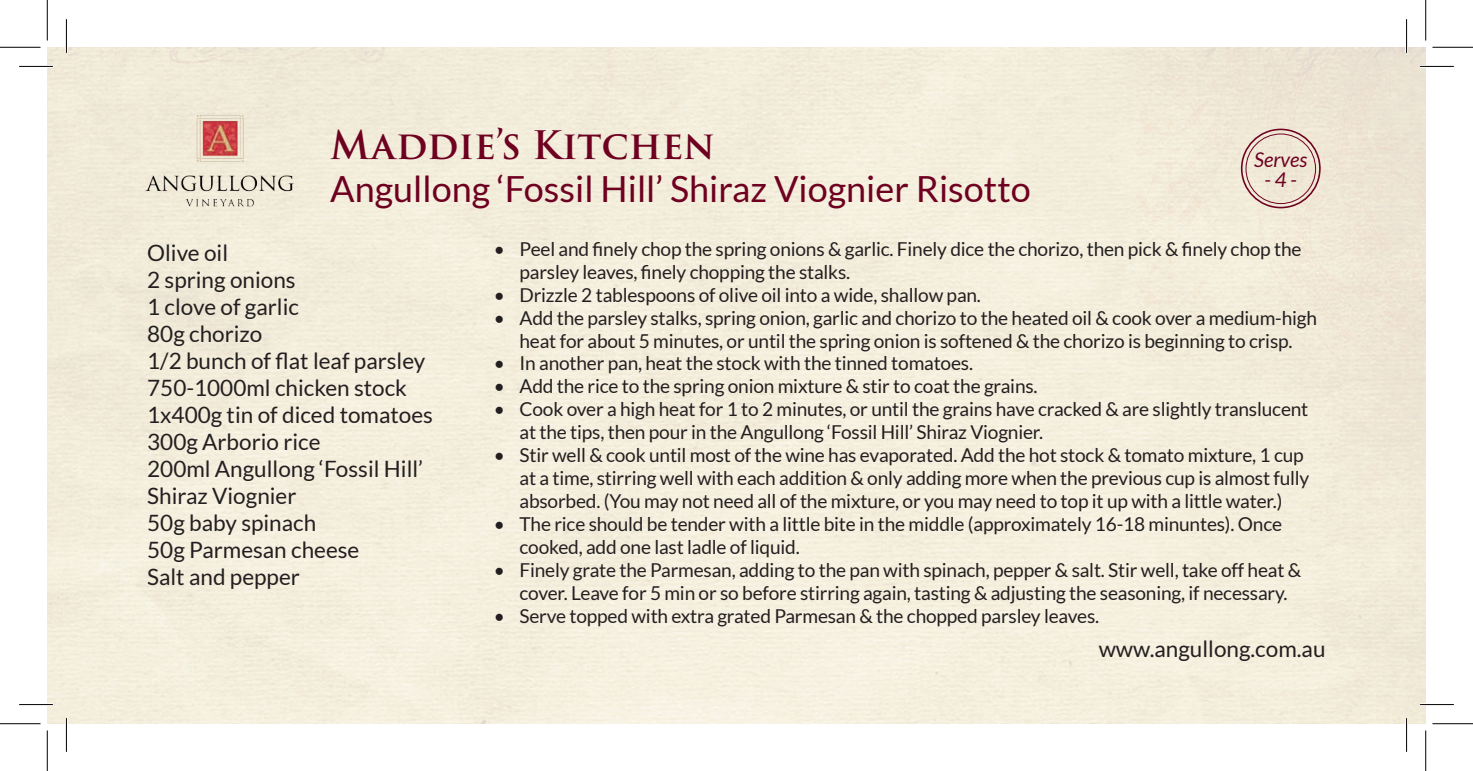
<style>
.page{position:relative;width:1473px;height:771px;background:#fff}
.page>*{position:absolute;margin:0;border:0;box-sizing:border-box;transform-origin:0 0}
.t1{font:600 38.25px "Trajan Pro 3";letter-spacing:-.005em;color:#6e0020}
.t2{font:36px "Lato";color:#6e0020}
.t3{font:22.5px/27px "Lato";color:#231f20}
.t4{font:italic 20.25px "Lato";color:#6e0020}
.t5{font:19.12px/22.9px "Lato";letter-spacing:-.01em;color:#231f20}
</style>
<div class="page">
<img style="left:47px;top:47px;width:1378px;height:676px">
<img style="left:108px;top:81px;width:224px;height:161px">
<div style="left:1240px;top:129px;width:80px;height:79px;border:2px solid #6e0020;border-radius:50%"></div>
<div style="left:1245px;top:134px;width:70px;height:70px;border:1px solid #6e0020;border-radius:50%"></div>
<hr style="left:19px;top:65px;width:34px;height:3px;background:#fff">
<hr style="left:1419px;top:65px;width:34px;height:3px;background:#fff">
<hr style="left:19px;top:703px;width:34px;height:3px;background:#fff">
<hr style="left:1419px;top:703px;width:34px;height:3px;background:#fff">
<hr style="left:65px;top:19px;width:3px;height:34px;background:#fff">
<hr style="left:65px;top:718px;width:3px;height:33px;background:#fff">
<hr style="left:1404px;top:19px;width:3px;height:34px;background:#fff">
<hr style="left:1404px;top:718px;width:3px;height:33px;background:#fff">
<hr style="left:19px;top:66px;width:34px;height:1px;background:#000">
<hr style="left:1419px;top:66px;width:34px;height:1px;background:#000">
<hr style="left:19px;top:704px;width:34px;height:1px;background:#000">
<hr style="left:1419px;top:704px;width:34px;height:1px;background:#000">
<hr style="left:66px;top:19px;width:1px;height:34px;background:#000">
<hr style="left:66px;top:718px;width:1px;height:33px;background:#000">
<hr style="left:1405px;top:19px;width:1px;height:34px;background:#000">
<hr style="left:1405px;top:718px;width:1px;height:33px;background:#000">
<hr style="left:0;top:47px;width:40px;height:1px;background:#000">
<hr style="left:1432px;top:47px;width:40px;height:1px;background:#000">
<hr style="left:0;top:723px;width:40px;height:1px;background:#000">
<hr style="left:1432px;top:723px;width:40px;height:1px;background:#000">
<hr style="left:47px;top:0;width:1px;height:40px;background:#000">
<hr style="left:47px;top:730px;width:1px;height:41px;background:#000">
<hr style="left:1425px;top:0;width:1px;height:40px;background:#000">
<hr style="left:1425px;top:730px;width:1px;height:41px;background:#000">
<p class="t1" style="left:330px;top:118px;width:386px">Maddie’s Kitchen</p>
<p class="t2" style="left:330px;top:169px;width:702px">Angullong ‘Fossil Hill’ Shiraz Viognier Risotto</p>
<p class="t4" style="left:1254px;top:148px;width:54px">Serves</p>
<p class="t4" style="left:1264px;top:168px;width:34px">- 4 -</p>
<p class="t3" style="left:147px;top:239px;width:82px">Olive oil</p>
<p class="t3" style="left:147px;top:266px;width:150px">2 spring onions</p>
<p class="t3" style="left:147px;top:293px;width:153px">1 clove of garlic</p>
<p class="t3" style="left:147px;top:320px;width:117px">80g chorizo</p>
<p class="t3" style="left:147px;top:347px;width:280px">1/2 bunch of flat leaf parsley</p>
<p class="t3" style="left:147px;top:374px;width:261px">750-1000ml chicken stock</p>
<p class="t3" style="left:147px;top:401px;width:287px">1x400g tin of diced tomatoes</p>
<p class="t3" style="left:147px;top:428px;width:175px">300g Arborio rice</p>
<p class="t3" style="left:147px;top:455px;width:277px">200ml Angullong ‘Fossil Hill’<br>Shiraz Viognier</p>
<p class="t3" style="left:147px;top:509px;width:170px">50g baby spinach</p>
<p class="t3" style="left:147px;top:536px;width:214px">50g Parmesan cheese</p>
<p class="t3" style="left:147px;top:563px;width:154px">Salt and pepper</p>
<p class="t5" style="left:519px;top:237px;width:783px;text-indent:-26px">• Peel and finely chop the spring onions &amp; garlic. Finely dice the chorizo, then pick &amp; finely chop the parsley leaves, finely chopping the stalks.</p>
<p class="t5" style="left:494px;top:283px;width:488px">• Drizzle 2 tablespoons of olive oil into a wide, shallow pan.</p>
<p class="t5" style="left:494px;top:306px;width:824px;text-align:center">• Add the parsley stalks, spring onion, garlic and chorizo to the heated oil &amp; cook over a medium-high heat for about 5 minutes, or until the spring onion is softened &amp; the chorizo is beginning to crisp.</p>
<p class="t5" style="left:494px;top:352px;width:480px">• In another pan, heat the stock with the tinned tomatoes.</p>
<p class="t5" style="left:494px;top:375px;width:545px">• Add the rice to the spring onion mixture &amp; stir to coat the grains.</p>
<p class="t5" style="left:519px;top:398px;width:790px;text-indent:-26px">• Cook over a high heat for 1 to 2 minutes, or until the grains have cracked &amp; are slightly translucent at the tips, then pour in the Angullong ‘Fossil Hill’ Shiraz Viognier.</p>
<p class="t5" style="left:519px;top:444px;width:791px;text-indent:-26px">• Stir well &amp; cook until most of the wine has evaporated. Add the hot stock &amp; tomato mixture, 1 cup at a time, stirring well with each addition &amp; only adding more when the previous cup is almost fully absorbed. (You may not need all of the mixture, or you may need to top it up with a little water.)</p>
<p class="t5" style="left:519px;top:512px;width:764px;text-indent:-26px">• The rice should be tender with a little bite in the middle (approximately 16-18 minuntes). Once cooked, add one last ladle of liquid.</p>
<p class="t5" style="left:519px;top:558px;width:783px;text-indent:-26px">• Finely grate the Parmesan, adding to the pan with spinach, pepper &amp; salt. Stir well, take off heat &amp; cover. Leave for 5 min or so before stirring again, tasting &amp; adjusting the seasoning, if necessary.</p>
<p class="t5" style="left:494px;top:604px;width:606px">• Serve topped with extra grated Parmesan &amp; the chopped parsley leaves.</p>
<p class="t3" style="left:1098px;top:635px;width:228px">www.angullong.com.au</p>
</div>
